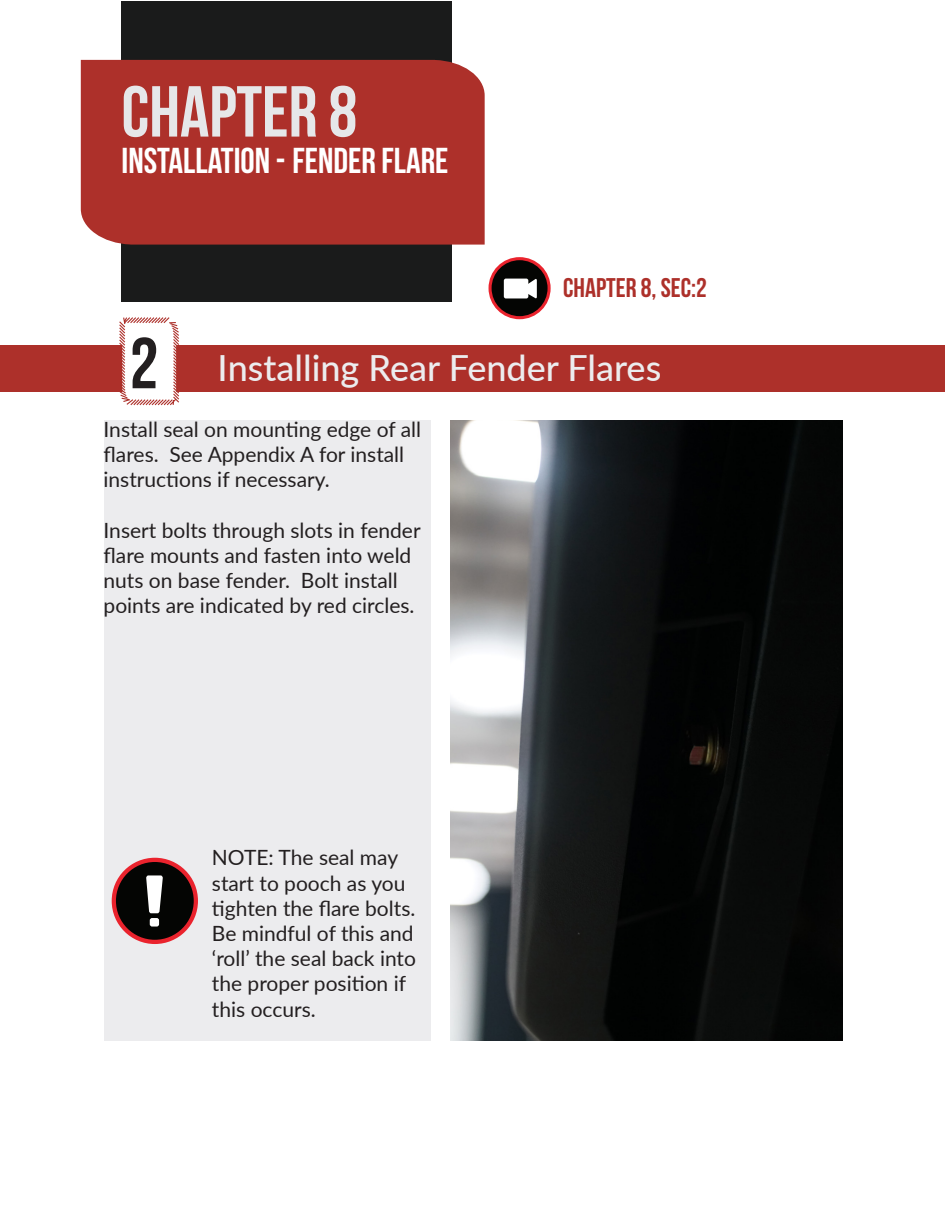
<style>
.page{position:relative;width:945px;height:1215px;background:#fff}
.page>*{position:absolute;margin:0;border:0;box-sizing:border-box;transform-origin:0 0}
.Title_Page{font:72px "Bebas Neue";color:#e6e7e9}
.t1{font:72px "Bebas Neue";color:#231f20}
.t2{font:500 36px "Lato";color:#ececee}
.t3{font:36px "Bebas Neue";color:#fff}
.t4{font:27px "Bebas Neue";color:#ad302a}
.t5{font:21px/25.2px "Lato";color:#231f20}
</style>
<div class="page">
<div style="left:122px;top:1px;width:330px;height:301px;background:#1a1b1b"></div>
<div style="left:81px;top:60px;width:404px;height:185px;background:#ad302a"></div>
<div style="left:0;top:345px;width:945px;height:46px;background:#ad302a"></div>
<div style="left:490px;top:259px;width:59px;height:59px;background:#040503;border-radius:50%"></div>
<div style="left:489px;top:257px;width:62px;height:62px;border:3px solid #ea232d;border-radius:50%"></div>
<div style="left:504px;top:279px;width:24px;height:19px;background:#fff;border-radius:2px"></div>
<svg style="left:527px;top:279px;width:10px;height:19px"></svg>
<svg style="left:118px;top:317px;width:62px;height:89px"></svg>
<img style="left:450px;top:420px;width:393px;height:620px">
<div style="left:104px;top:420px;width:326px;height:620px;background:#ececee"></div>
<div style="left:114px;top:860px;width:82px;height:82px;background:#040503;border-radius:50%"></div>
<div style="left:112px;top:858px;width:86px;height:86px;border:4px solid #ea232d;border-radius:50%"></div>
<svg style="left:146px;top:875px;width:17px;height:38px"></svg>
<div style="left:150px;top:918px;width:9px;height:9px;background:#fff;border-radius:2px"></div>
<p class="Title_Page" style="left:122px;top:72px;width:237px">CHAPTER 8</p>
<p class="t3" style="left:122px;top:140px;width:328px">INSTALLATION - FENDER FLARE</p>
<p class="t4" style="left:563px;top:273px;width:145px">CHAPTER 8, SEC:2</p>
<p class="t1" style="left:130px;top:324px;width:30px">2</p>
<p class="t5" style="left:104px;top:416px;width:319px">Install seal on mounting edge of all flares. See Appendix A for install instructions if necessary.</p>
<p class="t5" style="left:104px;top:517px;width:319px">Insert bolts through slots in fender flare mounts and fasten into weld nuts on base fender. Bolt install points are indicated by red circles.</p>
<p class="t2" style="left:218px;top:342px;width:445px">Installing Rear Fender Flares</p>
<p class="t5" style="left:212px;top:844px;width:206px">NOTE: The seal may start to pooch as you tighten the flare bolts.<br>Be mindful of this and ‘roll’ the seal back into the proper position if this occurs.</p>
</div>
